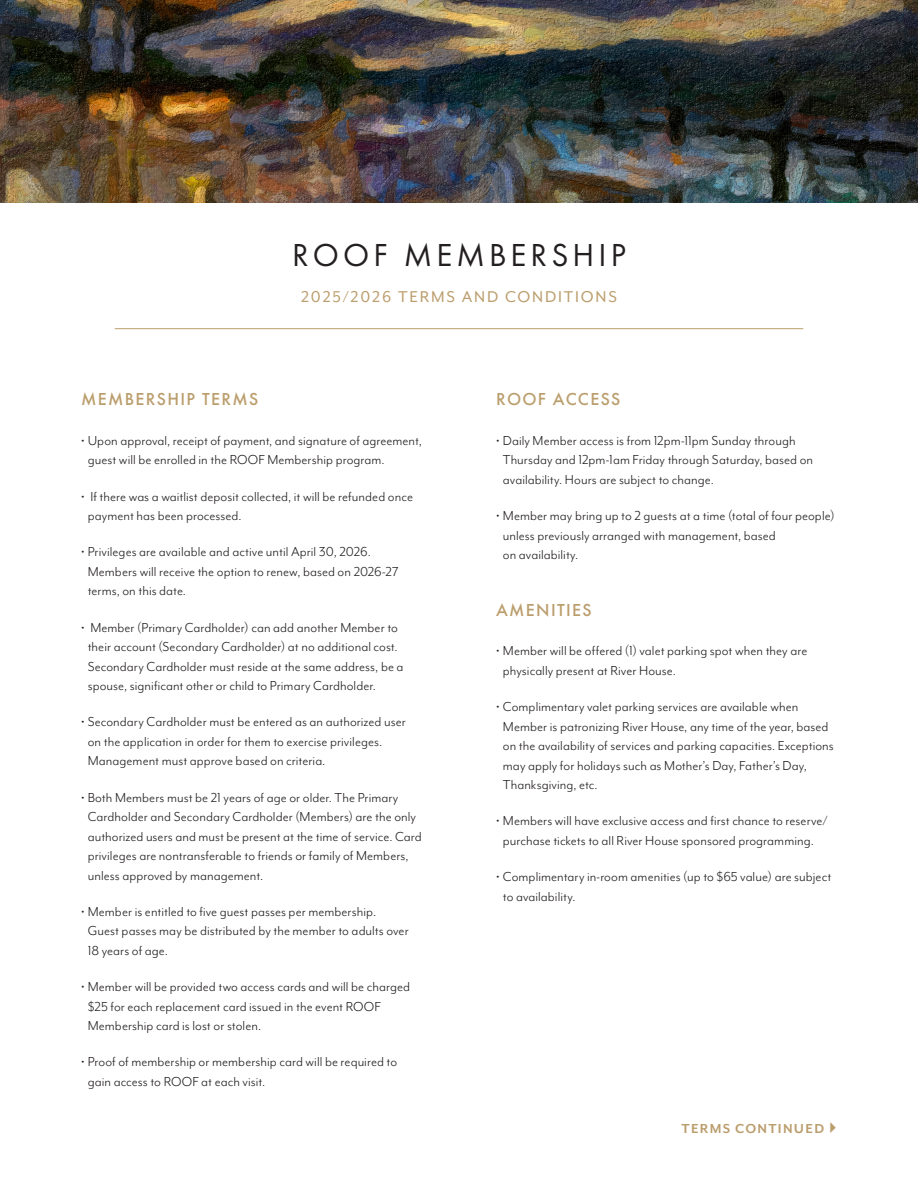
<style>
.page{position:relative;width:918px;height:1188px;background:#fff}
.page>*{position:absolute;margin:0;border:0;box-sizing:border-box;transform-origin:0 0}
.t1{font:33px "Futura PT";letter-spacing:.125em;color:#231f20}
.t2{font:500 18px "Futura PT";letter-spacing:.075em;color:#bb9e6d}
.t3{font:18px "Mr Eaves Mod OT";letter-spacing:.1em;color:#bb9e6d}
.t4{font:15px/19.5px "Mr Eaves Mod OT";letter-spacing:.005em;color:#231f20}
.Body_Copy{font:700 15px "Mr Eaves Mod OT";letter-spacing:.085em;color:#bb9e6d}
</style>
<div class="page">
<img style="left:0;top:0;width:918px;height:202px">
<hr style="left:115px;top:328px;width:688px;height:1px;background:#bb9e6d">
<p class="t1" style="left:292px;top:235px;width:335px">ROOF MEMBERSHIP</p>
<p class="t3" style="left:301px;top:287px;width:317px">2025/2026 TERMS AND CONDITIONS</p>
<p class="t2" style="left:81px;top:388px;width:179px">MEMBERSHIP TERMS</p>
<p class="t4" style="left:88px;top:431px;width:336px;text-indent:-7px">• Upon approval, receipt of payment, and signature of agreement, guest will be enrolled in the ROOF Membership program.</p>
<p class="t4" style="left:88px;top:486px;width:327px;text-indent:-7px">• If there was a waitlist deposit collected, it will be refunded once payment has been processed.</p>
<p class="t4" style="left:88px;top:542px;width:312px;text-indent:-7px">• Privileges are available and active until April 30, 2026.<br>Members will receive the option to renew, based on 2026-27 terms, on this date.</p>
<p class="t4" style="left:88px;top:617px;width:317px;text-indent:-7px">• Member (Primary Cardholder) can add another Member to their account (Secondary Cardholder) at no additional cost.<br>Secondary Cardholder must reside at the same address, be a spouse, significant other or child to Primary Cardholder.</p>
<p class="t4" style="left:88px;top:712px;width:320px;text-indent:-7px">• Secondary Cardholder must be entered as an authorized user on the application in order for them to exercise privileges.<br>Management must approve based on criteria.</p>
<p class="t4" style="left:88px;top:787px;width:336px;text-indent:-7px">• Both Members must be 21 years of age or older. The Primary Cardholder and Secondary Cardholder (Members) are the only authorized users and must be present at the time of service. Card privileges are nontransferable to friends or family of Members, unless approved by management.</p>
<p class="t4" style="left:88px;top:902px;width:323px;text-indent:-7px">• Member is entitled to five guest passes per membership.<br>Guest passes may be distributed by the member to adults over<br>18 years of age.</p>
<p class="t4" style="left:88px;top:977px;width:324px;text-indent:-7px">• Member will be provided two access cards and will be charged $25 for each replacement card issued in the event ROOF<br>Membership card is lost or stolen.</p>
<p class="t4" style="left:88px;top:1052px;width:311px;text-indent:-7px">• Proof of membership or membership card will be required to gain access to ROOF at each visit.</p>
<p class="t2" style="left:496px;top:388px;width:126px">ROOF ACCESS</p>
<p class="t4" style="left:503px;top:431px;width:312px;text-indent:-7px">• Daily Member access is from 12pm-11pm Sunday through<br>Thursday and 12pm-1am Friday through Saturday, based on availability. Hours are subject to change.</p>
<p class="t4" style="left:503px;top:506px;width:333px;text-indent:-7px">• Member may bring up to 2 guests at a time (total of four people) unless previously arranged with management, based<br>on availability.</p>
<p class="t2" style="left:496px;top:599px;width:97px">AMENITIES</p>
<p class="t4" style="left:503px;top:641px;width:306px;text-indent:-7px">• Member will be offered (1) valet parking spot when they are physically present at River House.</p>
<p class="t4" style="left:503px;top:697px;width:332px;text-indent:-7px">• Complimentary valet parking services are available when Member is patronizing River House, any time of the year, based on the availability of services and parking capacities. Exceptions may apply for holidays such as Mother’s Day, Father’s Day, Thanksgiving, etc.</p>
<p class="t4" style="left:496px;top:811px;width:333px;text-align:center">• Members will have exclusive access and first chance to reserve/ purchase tickets to all River House sponsored programming.</p>
<p class="t4" style="left:503px;top:867px;width:330px;text-indent:-7px">• Complimentary in-room amenities (up to $65 value) are subject to availability.</p>
<p class="Body_Copy" style="left:682px;top:1120px;width:144px">TERMS CONTINUED</p>
</div>
